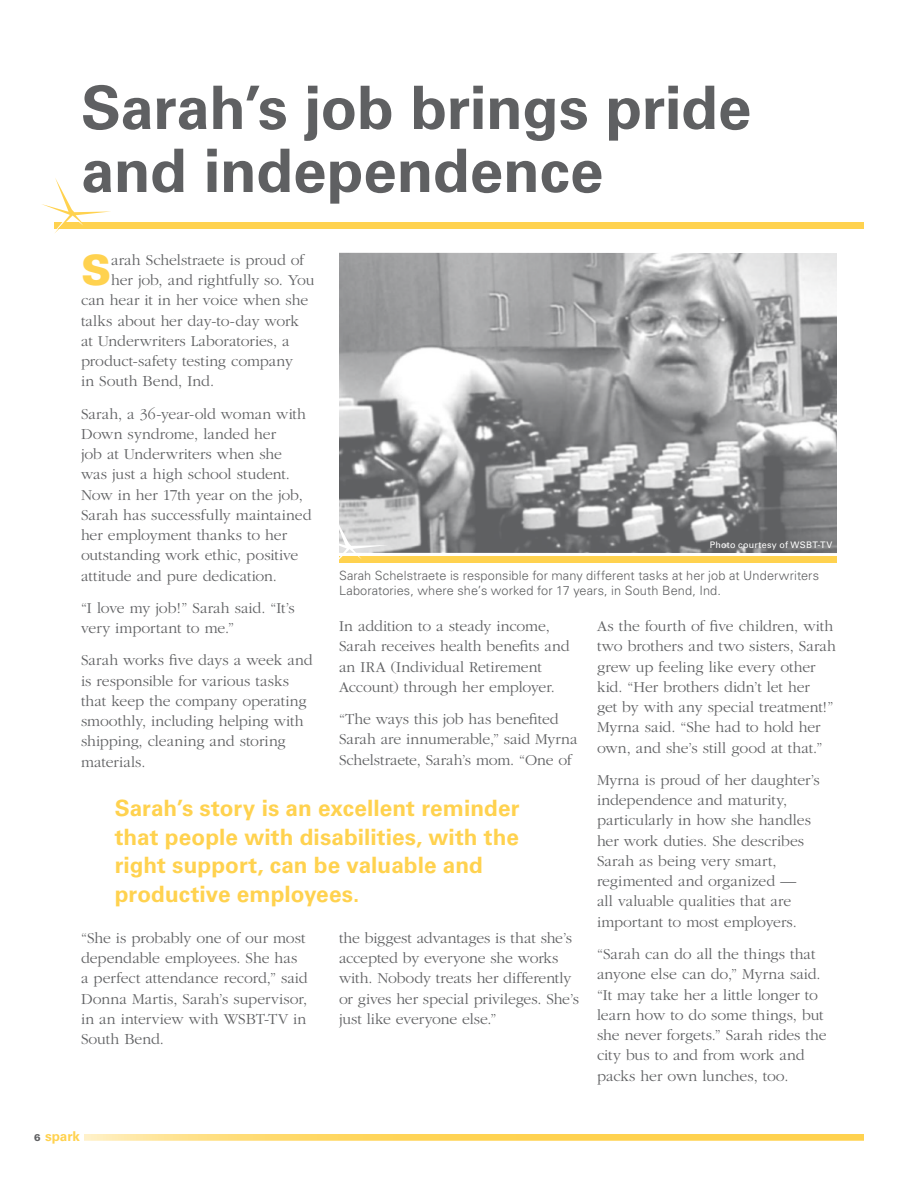
<style>
.page{position:relative;width:918px;height:1188px;background:#fff}
.page>*{position:absolute;margin:0;border:0;box-sizing:border-box;transform-origin:0 0}
.t1{font:700 60px/63px "Univers";letter-spacing:-.005em;color:#5f6062}
.t2{font:900 41.7px "Univers";color:#ffd24f}
.t3{font:700 22.5px/28.5px "Univers";letter-spacing:.005em;color:#ffd24f}
.t4{font:300 15.75px/20.2px "Garamond";letter-spacing:-.005em;color:#5f6062}
.t5{font:700 13.5px "Univers";letter-spacing:-.005em;color:#ffd24f}
.t6{font:300 12.75px/15px "Univers";letter-spacing:.005em;color:#5f6062}
.t7{font:9px "Univers";letter-spacing:.025em;color:#fff}
.s1{font-weight:900;font-size:9.75px;color:#5f6062}
</style>
<div class="page">
<svg style="left:84px;top:1134px;width:780px;height:7px;background:#ffd869"></svg>
<img style="left:339px;top:253px;width:498px;height:300px">
<div style="left:339px;top:556px;width:498px;height:7px;background:#ffd24f"></div>
<svg style="left:339px;top:511px;width:49px;height:49px"></svg>
<div style="left:54px;top:222px;width:810px;height:7px;background:#ffd24f"></div>
<svg style="left:42px;top:178px;width:69px;height:55px"></svg>
<h1 class="t1" style="left:81px;top:77px;width:672px">Sarah’s job brings pride and independence</h1>
<h2 class="t2" style="left:81px;top:244px;width:32px">S</h2>
<p class="t4" style="left:111px;top:250px;width:195px">arah Schelstraete is proud of</p>
<p class="t4" style="left:111px;top:270px;width:205px">her job, and rightfully so. You</p>
<p class="t4" style="left:81px;top:290px;width:229px">can hear it in her voice when she</p>
<p class="t4" style="left:81px;top:311px;width:220px">talks about her day-to-day work</p>
<p class="t4" style="left:81px;top:331px;width:210px">at Underwriters Laboratories, a</p>
<p class="t4" style="left:81px;top:351px;width:213px">product-safety testing company</p>
<p class="t4" style="left:81px;top:371px;width:135px">in South Bend, Ind.</p>
<p class="t4" style="left:81px;top:404px;width:232px">Sarah, a 36-year-old woman with<br>Down syndrome, landed her<br>job at Underwriters when she was just a high school student.<br>Now in her 17th year on the job,<br>Sarah has successfully maintained her employment thanks to her outstanding work ethic, positive attitude and pure dedication.</p>
<p class="t4" style="left:81px;top:598px;width:215px">“I love my job!” Sarah said. “It’s very important to me.”</p>
<p class="t4" style="left:81px;top:651px;width:233px">Sarah works five days a week and is responsible for various tasks that keep the company operating smoothly, including helping with shipping, cleaning and storing materials.</p>
<p class="t7" style="left:710px;top:539px;width:124px">Photo courtesy of WSBT-TV</p>
<p class="t6" style="left:339px;top:568px;width:482px">Sarah Schelstraete is responsible for many different tasks at her job at U nderwriters<br>Laboratories, where she’s worked for 17 years, in South Bend, Ind.</p>
<p class="t4" style="left:339px;top:616px;width:232px">In addition to a steady income,<br>Sarah receives health benefits and an IRA (Individual Retirement<br>Account) through her employer.</p>
<p class="t4" style="left:339px;top:709px;width:240px">“The ways this job has benefited<br>Sarah are innumerable,” said Myrna<br>Schelstraete, Sarah’s mom. “One of</p>
<p class="t4" style="left:597px;top:616px;width:241px">As the fourth of five children, with two brothers and two sisters, Sarah grew up feeling like every other kid. “Her brothers didn’t let her<br>get by with any special treatment!” Myrna said. “She had to hold her own, and she’s still good at that.”</p>
<p class="t4" style="left:597px;top:770px;width:224px">Myrna is proud of her daughter’s independence and maturity, particularly in how she handles her work duties. She describes<br>Sarah as being very smart, regimented and organized —<br>all valuable qualities that are important to most employers.</p>
<p class="t4" style="left:597px;top:944px;width:231px">“Sarah can do all the things that anyone else can do,” Myrna said. “It may take her a little longer to learn how to do some things, but she never forgets.” Sarah rides the city bus to and from work and packs her own lunches, too.</p>
<h3 class="t3" style="left:115px;top:794px;width:406px">Sarah’s story is an excellent reminder that people with disabilities, with the right support, can be valuable and productive employees.</h3>
<p class="t4" style="left:81px;top:928px;width:228px">“She is probably one of our most dependable employees. She has a perfect attendance record,” said<br>Donna Martis, Sarah’s supervisor, in an interview with WSBT-TV in<br>South Bend.</p>
<p class="t4" style="left:339px;top:928px;width:241px">the biggest advantages is that she’s accepted by everyone she works with. Nobody treats her differently or gives her special privileges. She’s just like everyone else.”</p>
<p class="t5" style="left:34px;top:1128px;width:47px"><span class="s1">6</span> spark</p>
</div>
